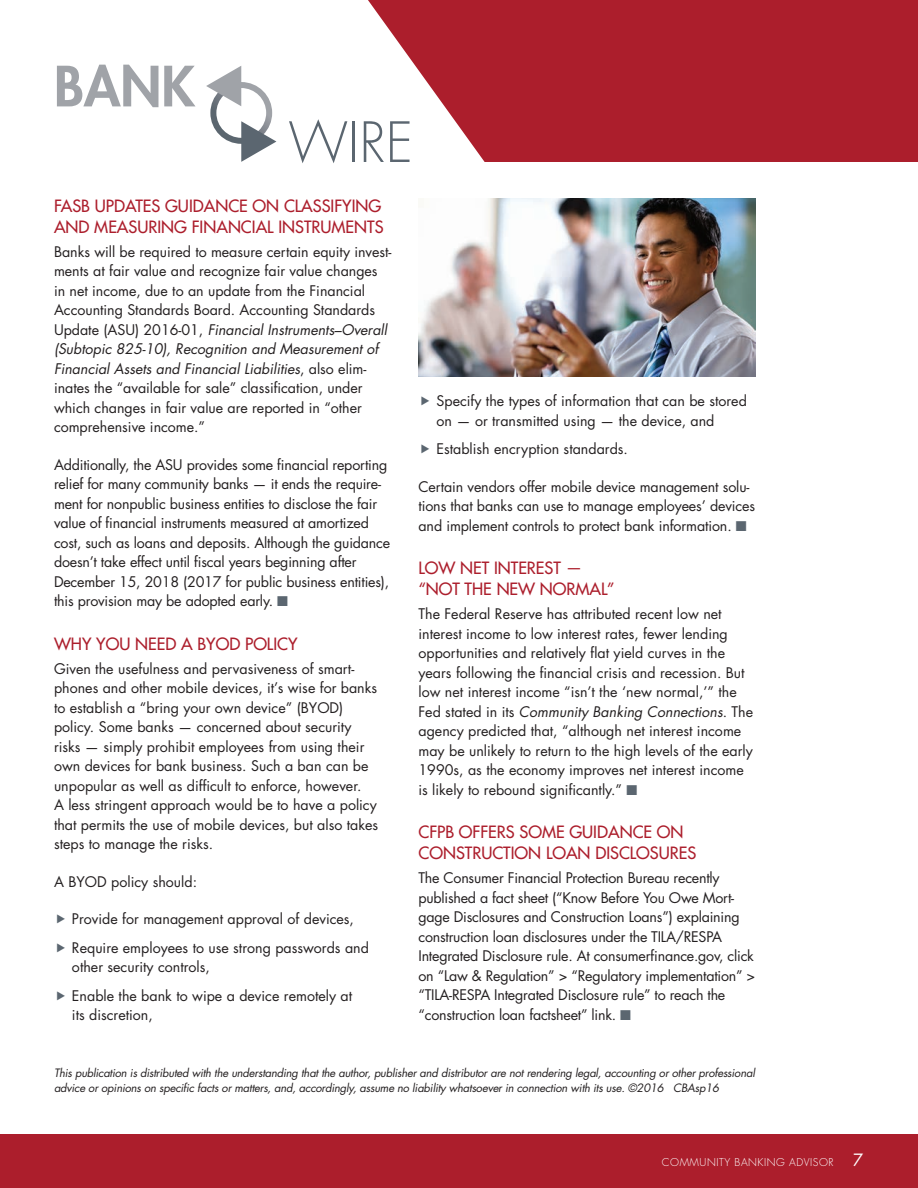
<style>
.page{position:relative;width:918px;height:1188px;background:#fff}
.page>*{position:absolute;margin:0;border:0;box-sizing:border-box;transform-origin:0 0}
.t1{font:800 54px "Futura Std";color:#a0a3a8}
.t2{font:300 54px "Futura Std";color:#5b6670}
.t3{font:500 16.5px/21px "Futura Std";color:#ac1e2c}
.t4{font:14.25px/19.5px "Futura Std";color:#231f20}
.t5{font:italic 11.25px/15px "Futura Std";letter-spacing:-.02em;color:#231f20}
.t6{font:300 10.5px "Futura Std";letter-spacing:.05em;color:#fff}
.s1{font-style:italic}
.s2{color:#5b6670}
.s3{font-weight:400;font-size:16.5px}
</style>
<div class="page">
<svg style="left:368px;top:0;width:550px;height:162px;background:#b63a46"></svg>
<div style="left:210px;top:82px;width:62px;height:62px;border:6px solid #fff;border-radius:50%"></div>
<svg style="left:241px;top:121px;width:35px;height:41px"></svg>
<svg style="left:206px;top:66px;width:35px;height:40px"></svg>
<div style="left:0;top:1134px;width:918px;height:54px;background:#ac1e2c"></div>
<img style="left:418px;top:198px;width:338px;height:178px">
<h1 class="t1" style="left:54px;top:52px;width:142px">BANK</h1>
<h1 class="t2" style="left:288px;top:110px;width:126px">WIRE</h1>
<p class="t3" style="left:54px;top:195px;width:331px">FASB UPDATES GUIDANCE ON CLASSIFYING<br>AND MEASURING FINANCIAL INSTRUMENTS</p>
<p class="t4" style="left:54px;top:242px;width:339px">Banks will be required to measure certain equity invest&shy;ments at fair value and recognize fair value changes in net income, due to an update from the Financial Accounting Standards Board. Accounting Standards Update (ASU) 2016-01, <span class="s1">Financial Instruments–Overall (Subtopic 825-10), Recognition and Measurement of Financial Assets and Financial Liabilities</span>, also elim&shy;inates the “available for sale” classification, under which changes in fair value are reported in “other comprehensive income.”</p>
<p class="t4" style="left:54px;top:455px;width:338px">Additionally, the ASU provides some financial reporting relief for many community banks — it ends the require&shy;ment for nonpublic business entities to disclose the fair value of financial instruments measured at amortized cost, such as loans and deposits. Although the guidance doesn’t take effect until fiscal years beginning after December 15, 2018 (2017 for public business entities), this provision may be adopted early. <span class="s2">■</span></p>
<p class="t3" style="left:54px;top:633px;width:245px">WHY YOU NEED A BYOD POLICY</p>
<p class="t4" style="left:54px;top:659px;width:326px">Given the usefulness and pervasiveness of smart&shy;phones and other mobile devices, it’s wise for banks to establish a “bring your own device” (BYOD) policy. Some banks — concerned about security risks — simply prohibit employees from using their own devices for bank business. Such a ban can be unpopular as well as difficult to enforce, however.<br>A less stringent approach would be to have a policy that permits the use of mobile devices, but also takes steps to manage the risks.</p>
<p class="t4" style="left:54px;top:872px;width:145px">A BYOD policy should:</p>
<p class="t4" style="left:72px;top:905px;width:299px;line-height:28.5px">Provide for management approval of devices,<br>Require employees to use strong passwords and</p>
<p class="t4" style="left:72px;top:953px;width:282px;line-height:28.5px">other security controls,<br>Enable the bank to wipe a device remotely at</p>
<p class="t4" style="left:72px;top:1005px;width:82px">its discretion,</p>
<p class="t4" style="left:436px;top:391px;width:312px">Specify the types of information that can be stored on — or transmitted using — the device, and</p>
<p class="t4" style="left:436px;top:439px;width:193px">Establish encryption standards.</p>
<p class="t4" style="left:419px;top:477px;width:338px">Certain vendors offer mobile device management solu&shy;tions that banks can use to manage employees’ devices and implement controls to protect bank information. <span class="s2">■</span></p>
<p class="t3" style="left:418px;top:558px;width:198px">LOW NET INTEREST — “NOT THE NEW NORMAL”</p>
<p class="t4" style="left:418px;top:604px;width:336px">The Federal Reserve has attributed recent low net interest income to low interest rates, fewer lending opportunities and relatively flat yield curves in the years following the financial crisis and recession. But low net interest income “isn’t the ‘new normal,’” the Fed stated in its <span class="s1">Community Banking Connections</span>. The agency predicted that, “although net interest income may be unlikely to return to the high levels of the early 1990s, as the economy improves net interest income is likely to rebound significantly.” <span class="s2">■</span></p>
<p class="t3" style="left:418px;top:822px;width:279px">CFPB OFFERS SOME GUIDANCE ON<br>CONSTRUCTION LOAN DISCLOSURES</p>
<p class="t4" style="left:418px;top:868px;width:338px">The Consumer Financial Protection Bureau recently published a fact sheet (“Know Before You Owe Mort&shy;gage Disclosures and Construction Loans”) explaining construction loan disclosures under the TILA/RESPA Integrated Disclosure rule. At consumerfinance.gov, click on “Law &amp; Regulation” &gt; “Regulatory implementation” &gt; “TILA-RESPA Integrated Disclosure rule” to reach the “construction loan factsheet” link. <span class="s2">■</span></p>
<p class="t5" style="left:54px;top:1066px;width:702px">This publication is distributed with the understanding that the author, publisher and distributor are not rendering legal, accounting or other professional advice or opinions on specific facts or matters, and, accordingly, assume no liability whatsoever in connection with its use. ©2016 CBAsp16</p>
<p class="t6" style="left:662px;top:1155px;width:203px">COMMUNITY BANKING ADVISOR <span class="s3">7</span></p>
</div>
